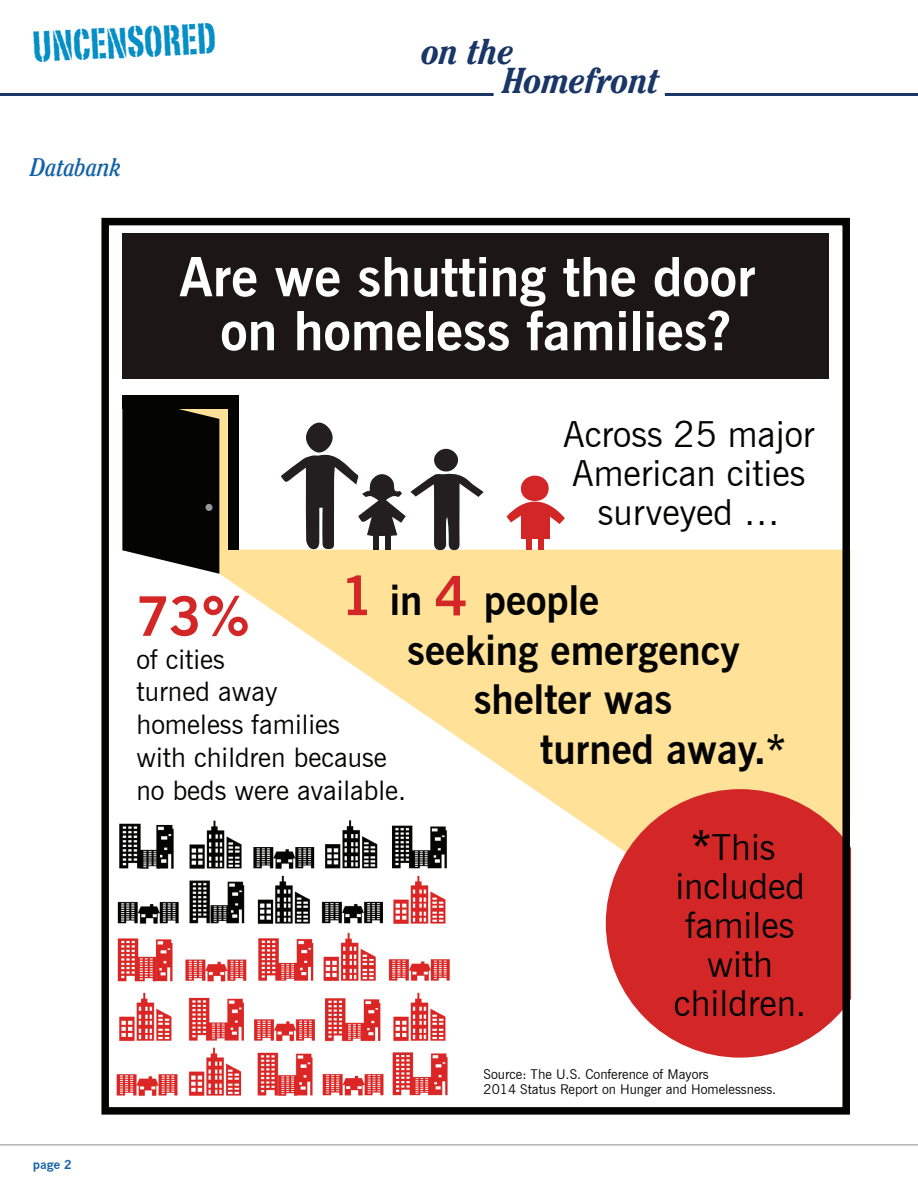
<style>
.page{position:relative;width:918px;height:1188px;background:#fff}
.page>*{position:absolute;margin:0;border:0;box-sizing:border-box;transform-origin:0 0}
.t1{font:700 54px/54px "News Gothic BT";color:#fff;text-align:center}
.t2{font:700 54px "News Gothic BT";color:#d32626}
.t3{font:42.6px "Portago ITC Std";color:#068ec7}
.t4{font:700 40.5px "News Gothic BT";color:#040503}
.t5{font:36px/39px "News Gothic BT";color:#040503;text-align:center}
.t6{font:italic 700 condensed 36px/29.4px "Cheltenham Std";letter-spacing:-.01em;color:#193667}
.t7{font:27px/33px "News Gothic BT";color:#040503}
.t8{font:italic condensed 25.5px "Cheltenham Std";letter-spacing:-.005em;color:#1161a8}
.t9{font:13.5px/15px "News Gothic BT";color:#040503}
.t10{font:700 12px "News Gothic";color:#1161a8}
.s1{font-size:54px;color:#d32626}
.s2{font-weight:700;font-size:40.5px}
</style>
<div class="page">
<hr style="left:0;top:1144px;width:918px;height:2px;background:#b4b3b7">
<hr style="left:665px;top:93px;width:253px;height:3px;background:#193667">
<hr style="left:0;top:93px;width:494px;height:3px;background:#193667">
<img style="left:116px;top:823px;width:332px;height:273px">
<svg style="left:204px;top:550px;width:647px;height:456px;fill:#ffe198"></svg>
<div style="left:122px;top:395px;width:116px;height:155px;background:#040503"></div>
<div style="left:122px;top:409px;width:106px;height:141px;background:#ffe198"></div>
<svg style="left:122px;top:409px;width:97px;height:165px;background:#1a1a17"></svg>
<svg style="left:606px;top:789px;width:235px;height:269px;background:#da4944"></svg>
<div style="left:122px;top:234px;width:707px;height:145px;background:#1c1617"></div>
<div style="left:101px;top:218px;width:749px;height:897px;border:8px solid #040503"></div>
<div style="left:205px;top:504px;width:8px;height:7px;background:#94979a;border-radius:50%"></div>
<svg style="left:281px;top:423px;width:284px;height:128px"></svg>
<div style="left:306px;top:423px;width:27px;height:30px;background:#231f20;border-radius:50%"></div>
<div style="left:521px;top:476px;width:28px;height:25px;background:#d32626;border-radius:50%"></div>
<div style="left:434px;top:449px;width:24px;height:23px;background:#231f20;border-radius:50%"></div>
<div style="left:373px;top:534px;width:5px;height:16px;background:#231f20"></div>
<div style="left:385px;top:534px;width:5px;height:16px;background:#231f20"></div>
<div style="left:526px;top:534px;width:5px;height:16px;background:#d32626"></div>
<div style="left:538px;top:534px;width:5px;height:16px;background:#d32626"></div>
<div style="left:521px;top:515px;width:28px;height:24px;background:#d32626"></div>
<h2 class="t3" style="left:31px;top:21px;width:185px;rotate:-3deg">UNCENSORED</h2>
<p class="t8" style="left:30px;top:152px;width:92px">Databank</p>
<h3 class="t6" style="left:503px;top:36px;width:158px;text-indent:-81px">on the<br>Homefront</h3>
<h1 class="t1" style="left:179px;top:250px;width:578px">Are we shutting the door on homeless families?</h1>
<h3 class="t5" style="left:563px;top:415px;width:253px">Across 25 major<br>American cities surveyed …</h3>
<h3 class="t4" style="left:341px;top:576px;width:260px"><span class="s1">1</span> in <span class="s1">4</span> people</h3>
<h3 class="t4" style="left:407px;top:626px;width:334px">seeking emergency</h3>
<h3 class="t4" style="left:474px;top:675px;width:200px">shelter was</h3>
<h3 class="t4" style="left:540px;top:725px;width:248px">turned away.*</h3>
<h1 class="t2" style="left:137px;top:584px;width:114px">73%</h1>
<p class="t7" style="left:137px;top:642px;width:271px">of cities<br>turned away<br>homeless families<br>with children because no beds were available.</p>
<h3 class="t5" style="left:674px;top:828px;width:134px"><span class="s2">*</span>This included familes with children.</h3>
<p class="t10" style="left:33px;top:1157px;width:41px">page 2</p>
<p class="t9" style="left:484px;top:1067px;width:294px">Source: The U.S. Conference of Mayors<br>2014 Status Report on Hunger and Homelessness.</p>
</div>
